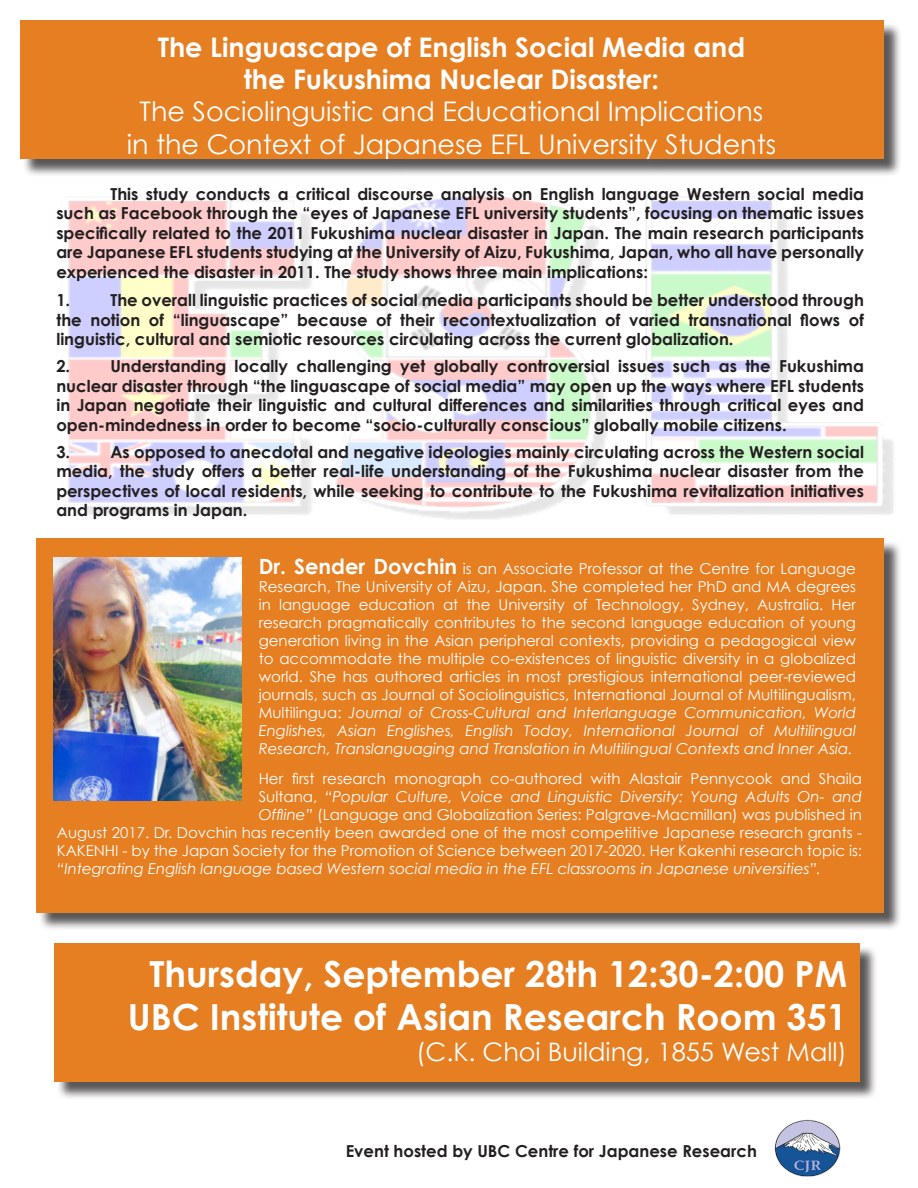
<style>
.page{position:relative;width:918px;height:1188px;background:#fff}
.page>*{position:absolute;margin:0;border:0;box-sizing:border-box;transform-origin:0 0}
.t1{font:700 36px "Century Gothic";color:#fff}
.t2{font:27px "Century Gothic";color:#fff}
.t3{font:700 27px "Century Gothic";color:#fff}
.t4{font:25.5px "Century Gothic";color:#fff}
.t5{font:700 16.5px/19.5px "Century Gothic";color:#231f20;text-align:justify}
.t6{font:15px/18px "Century Gothic";color:#fff;text-align:justify}
.t7{font:italic 15px "Century Gothic";color:#fff}
.s1{font-weight:700;font-size:21px}
.s2{font-style:italic}
.s3{font-style:normal}
</style>
<div class="page">
<img style="left:63px;top:195px;width:831px;height:324px">
<div style="left:22px;top:22px;width:880px;height:155px;background:#231f20;opacity:.75"></div>
<div style="left:20px;top:20px;width:863px;height:138px;background:#e67e22"></div>
<div style="left:38px;top:541px;width:864px;height:390px;background:#231f20;opacity:.75"></div>
<div style="left:36px;top:538px;width:847px;height:375px;background:#e67e22"></div>
<div style="left:56px;top:945px;width:822px;height:155px;background:#231f20;opacity:.75"></div>
<div style="left:54px;top:943px;width:805px;height:139px;background:#e67e22"></div>
<img style="left:774px;top:1120px;width:67px;height:57px">
<img style="left:54px;top:557px;width:187px;height:243px">
<p class="t3" style="left:158px;top:30px;width:589px">The Linguascape of English Social Media and</p>
<p class="t3" style="left:244px;top:62px;width:417px">the Fukushima Nuclear Disaster:</p>
<p class="t2" style="left:140px;top:95px;width:625px">The Sociolinguistic and Educational Implications</p>
<p class="t2" style="left:127px;top:128px;width:651px">in the Context of Japanese EFL University Students</p>
<p class="t5" style="left:56px;top:184px;width:809px;text-indent:54px">This study conducts a critical discourse analysis on English language Western social media such as Facebook through the “eyes of Japanese EFL university students”, focusing on thematic issues specifically related to the 2011 Fukushima nuclear disaster in Japan. The main research participants are Japanese EFL students studying at the University of Aizu, Fukushima, Japan, who all have personally experienced the disaster in 2011. The study shows three main implications:</p>
<p class="t5" style="left:56px;top:290px;width:15px">1.</p>
<p class="t5" style="left:56px;top:290px;width:809px;text-indent:54px">The overall linguistic practices of social media participants should be better understood through the notion of “linguascape” because of their recontextualization of varied transnational flows of linguistic, cultural and semiotic resources circulating across the current globalization.</p>
<p class="t5" style="left:56px;top:356px;width:15px">2.</p>
<p class="t5" style="left:56px;top:356px;width:809px;text-indent:54px">Understanding locally challenging yet globally controversial issues such as the Fukushima nuclear disaster through “the linguascape of social media” may open up the ways where EFL students in Japan negotiate their linguistic and cultural differences and similarities through critical eyes and open-mindedness in order to become “socio-culturally conscious” globally mobile citizens.</p>
<p class="t5" style="left:56px;top:442px;width:15px">3.</p>
<p class="t5" style="left:56px;top:442px;width:809px;text-indent:54px">As opposed to anecdotal and negative ideologies mainly circulating across the Western social media, the study offers a better real-life understanding of the Fukushima nuclear disaster from the perspectives of local residents, while seeking to contribute to the Fukushima revitalization initiatives and programs in Japan.</p>
<p class="t6" style="left:259px;top:559px;width:599px"><span class="s1">Dr. Sender Dovchin</span> is an Associate Professor at the Centre for Language Research, The University of Aizu, Japan. She completed her PhD and MA degrees in language education at the University of Technology, Sydney, Australia. Her research pragmatically contributes to the second language education of young generation living in the Asian peripheral contexts, providing a pedagogical view to accommodate the multiple co-existences of linguistic diversity in a globalized world. She has authored articles in most prestigious international peer-reviewed journals, such as Journal of Sociolinguistics, International Journal of Multilingualism, Multilingua: <span class="s2">Journal of Cross-Cultural and Interlanguage Communication, World Englishes, Asian Englishes, English Today, International Journal of Multilingual Research, Translanguaging and Translation in Multilingual Contexts and Inner Asia.</span></p>
<p class="t6" style="left:259px;top:769px;width:605px">Her first research monograph co-authored with Alastair Pennycook and Shaila</p>
<p class="t7" style="left:259px;top:787px;width:605px"><span class="s3">Sultana,</span> “Popular Culture, Voice and Linguistic Diversity: Young Adults On- and</p>
<p class="t6" style="left:259px;top:805px;width:605px"><span class="s2">Offline”</span> (Language and Globalization Series: Palgrave-Macmillan) was published in</p>
<p class="t6" style="left:57px;top:823px;width:807px">August 2017. Dr. Dovchin has recently been awarded one of the most competitive Japanese research grants -</p>
<p class="t6" style="left:57px;top:841px;width:807px">KAKENHI - by the Japan Society for the Promotion of Science between 2017-2020. Her Kakenhi research topic is:</p>
<p class="t7" style="left:57px;top:859px;width:766px">“Integrating English language based Western social media in the EFL classrooms in Japanese universities”.</p>
<p class="t1" style="left:149px;top:951px;width:699px">Thursday, September 28th 12:30-2:00 PM</p>
<p class="t1" style="left:128px;top:994px;width:721px">UBC Institute of Asian Research Room 351</p>
<p class="t4" style="left:416px;top:1036px;width:432px">(C.K. Choi Building, 1855 West Mall)</p>
<p class="t5" style="left:346px;top:1141px;width:413px">Event hosted by UBC Centre for Japanese Research</p>
</div>
